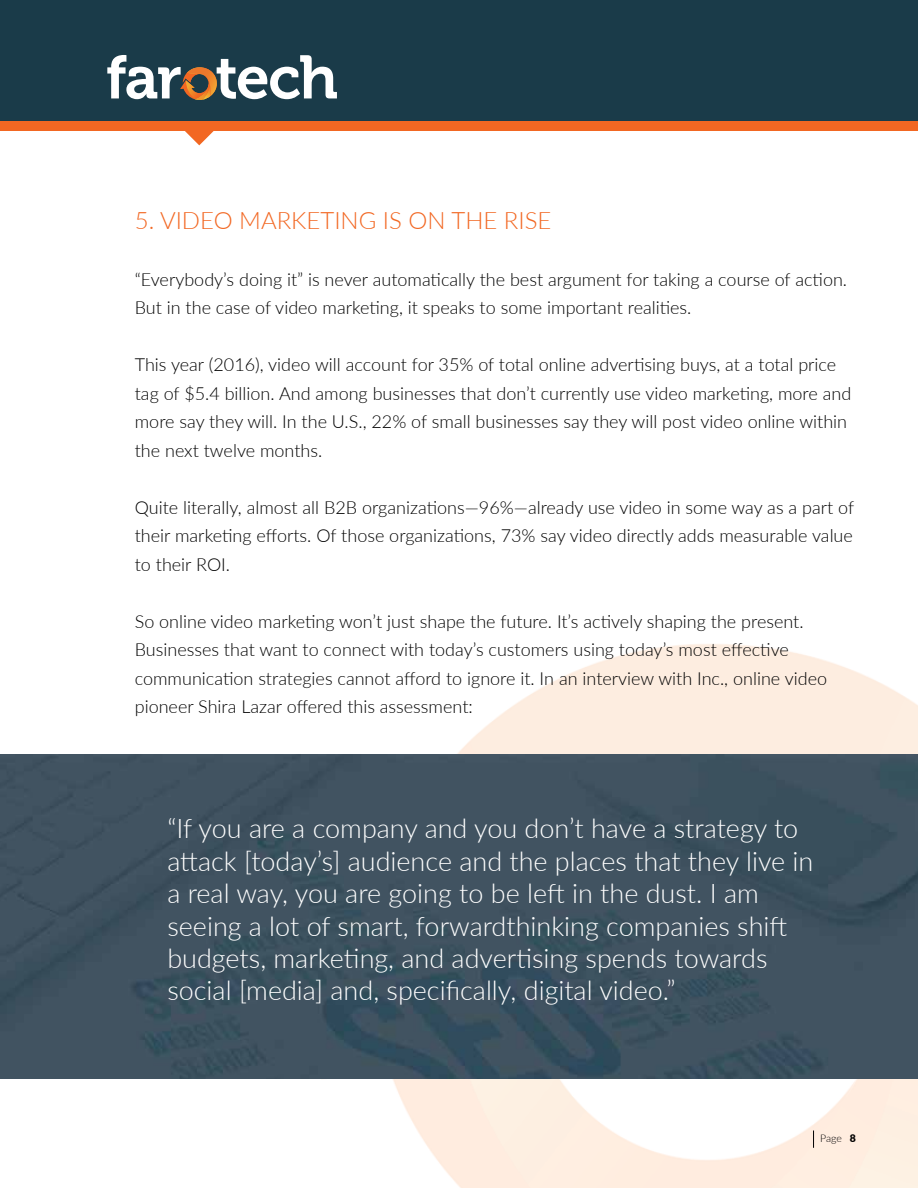
<style>
.page{position:relative;width:918px;height:1188px;background:#fff}
.page>*{position:absolute;margin:0;border:0;box-sizing:border-box;transform-origin:0 0}
.t1{font:300 27px/32.4px "Lato";color:#fff}
.t2{font:300 24px "Lato";color:#f26722}
.t3{font:300 18px/28.5px "Lato";color:#000}
.t4{font:300 10.5px "Lato";color:#000}
.s1{font-weight:900}
</style>
<div class="page">
<svg style="left:813px;top:1131px;width:1px;height:17px"></svg>
<div style="left:0;top:0;width:918px;height:124px;background:#1a3b49"></div>
<div style="left:0;top:122px;width:918px;height:9px;background:#f26722"></div>
<svg style="left:185px;top:131px;width:29px;height:14px"></svg>
<svg style="left:107px;top:55px;width:230px;height:45px"></svg>
<img style="left:0;top:754px;width:918px;height:325px">
<h2 class="t2" style="left:135px;top:204px;width:418px">5. VIDEO MARKETING IS ON THE RISE</h2>
<p class="t3" style="left:135px;top:265px;width:714px">“Everybody’s doing it” is never automatically the best argument for taking a course of action.<br>But in the case of video marketing, it speaks to some important realities.</p>
<p class="t3" style="left:135px;top:350px;width:718px">This year (2016), video will account for 35% of total online advertising buys, at a total price tag of $5.4 billion. And among businesses that don’t currently use video marketing, more and more say they will. In the U.S., 22% of small businesses say they will post video online within the next twelve months.</p>
<p class="t3" style="left:135px;top:493px;width:721px;text-align:justify">Quite literally, almost all B2B organizations—96%—already use video in some way as a part of their marketing efforts. Of those organizations, 73% say video directly adds measurable value to their ROI.</p>
<p class="t3" style="left:135px;top:607px;width:694px">So online video marketing won’t just shape the future. It’s actively shaping the present.<br>Businesses that want to connect with today’s customers using today’s most effective communication strategies cannot afford to ignore it. In an interview with Inc., online video pioneer Shira Lazar offered this assessment:</p>
<p class="t1" style="left:167px;top:811px;width:648px">“If you are a company and you don’t have a strategy to attack [today’s] audience and the places that they live in a real way, you are going to be left in the dust. I am seeing a lot of smart, forwardthinking companies shift budgets, marketing, and advertising spends towards social [media] and, specifically, digital video.”</p>
<p class="t4" style="left:820px;top:1131px;width:37px">Page <span class="s1">8</span></p>
</div>
